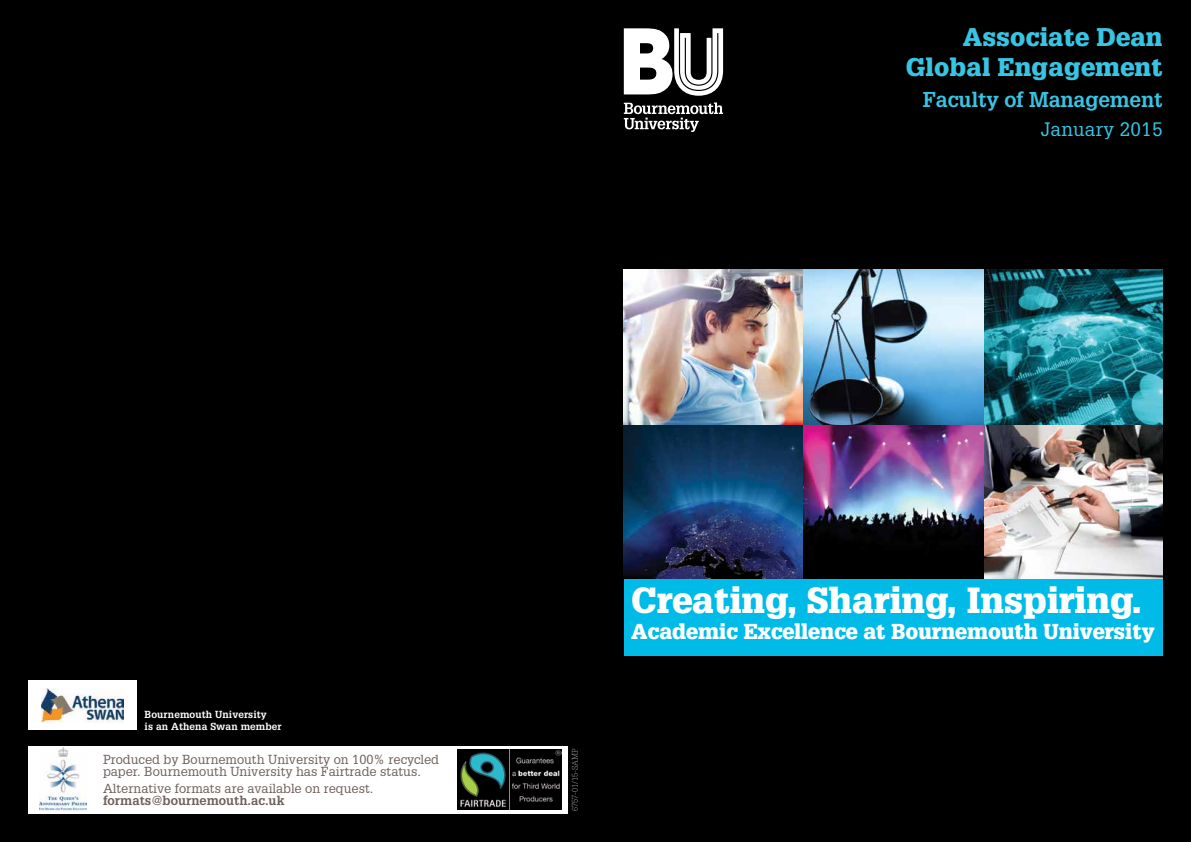
<style>
.page{position:relative;width:1191px;height:842px;background:#000}
.page>*{position:absolute;margin:0;border:0;box-sizing:border-box;transform-origin:0 0}
.t1{font:900 35.5px "Glypha LT Std";color:#fff}
.t2{font:900 25px/30px "Glypha LT Std";letter-spacing:.01em;color:#38c4e3;text-align:right}
.t3{font:900 21.1px "Glypha LT Std";color:#fff}
.t4{font:700 21px "Glypha LT Std";letter-spacing:-.01em;color:#38c4e3}
.t5{font:19px "Glypha LT Std";letter-spacing:.01em;color:#38c4e3}
.t6{font:12.8px/11.7px "Glypha LT Std";color:#6f605a}
.t7{font:700 12.8px "Glypha LT Std";color:#6f605a}
.t8{font:700 10px/12px "Glypha LT Std";letter-spacing:.01em;color:#fff}
.t9{font:300 8px "Glypha LT Std";color:#a39e9c}
</style>
<div class="page">
<svg style="left:624px;top:102px;width:99px;height:30px"></svg>
<svg style="left:624px;top:28px;width:99px;height:68px"></svg>
<div style="left:97px;top:746px;width:470px;height:68px;background:#fff"></div>
<img style="left:458px;top:749px;width:103px;height:61px">
<div style="left:28px;top:681px;width:109px;height:49px;background:#fff"></div>
<img style="left:42px;top:688px;width:81px;height:34px">
<div style="left:624px;top:578px;width:538px;height:77px;background:#00bbe7"></div>
<img style="left:624px;top:269px;width:538px;height:310px">
<div style="left:29px;top:746px;width:68px;height:68px;background:#fff"></div>
<img style="left:39px;top:747px;width:47px;height:64px">
<h2 class="t2" style="left:905px;top:22px;width:258px">Associate Dean<br>Global Engagement</h2>
<h3 class="t4" style="left:923px;top:87px;width:241px">Faculty of Management</h3>
<h3 class="t5" style="left:1040px;top:117px;width:123px">January 2015</h3>
<p class="t8" style="left:145px;top:708px;width:138px">Bournemouth University<br>is an Athena Swan member</p>
<p class="t6" style="left:103px;top:753px;width:337px">Produced by Bournemouth University on 100% recycled paper. Bournemouth University has Fairtrade status.</p>
<p class="t6" style="left:103px;top:782px;width:272px">Alternative formats are available on request.</p>
<p class="t7" style="left:103px;top:792px;width:183px">formats@bournemouth.ac.uk</p>
<p class="t9" style="left:570px;top:811px;width:64px;rotate:-90deg">6757-01/15-SAMP</p>
<h1 class="t1" style="left:631px;top:579px;width:512px">Creating, Sharing, Inspiring.</h1>
<h3 class="t3" style="left:631px;top:618px;width:525px">Academic Excellence at Bournemouth University</h3>
</div>
